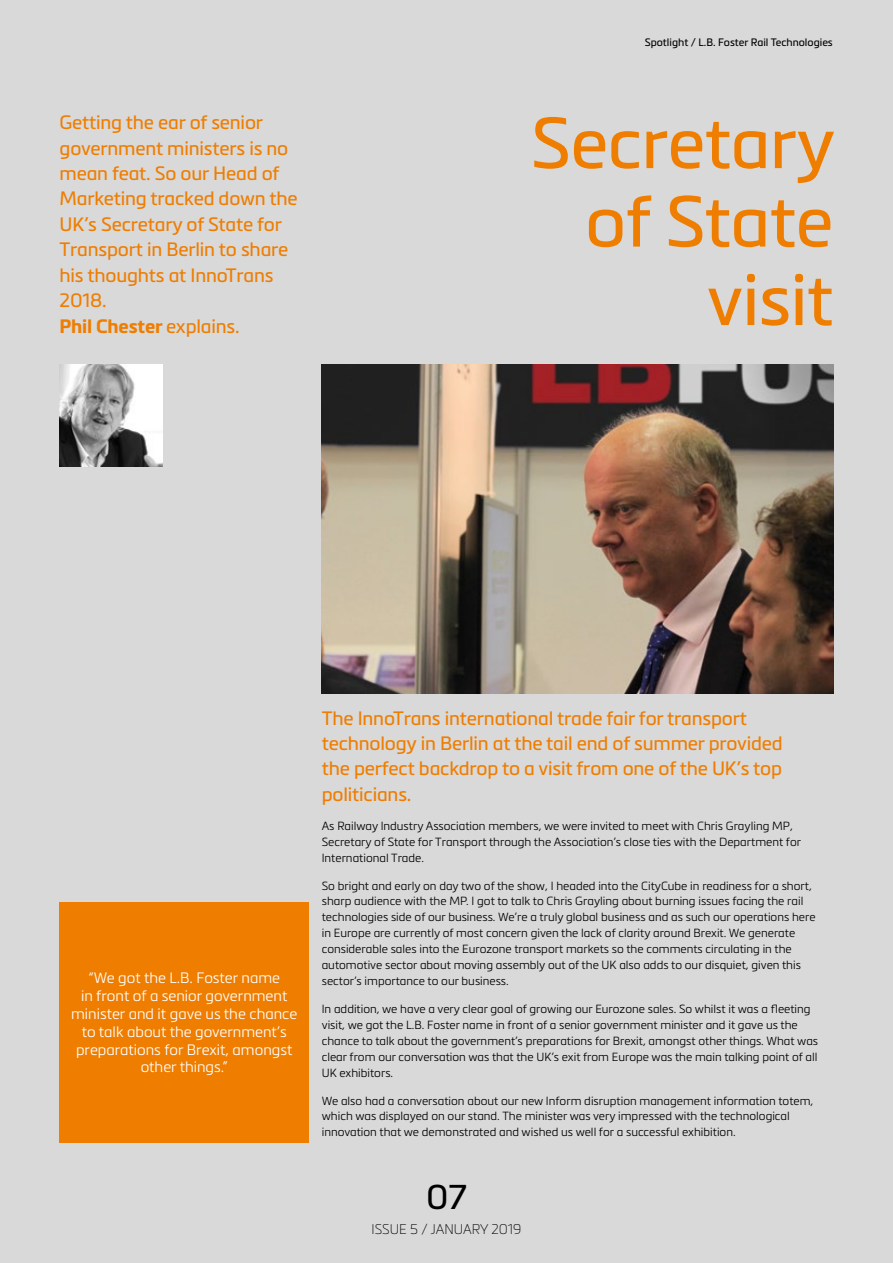
<style>
.page{position:relative;width:893px;height:1263px;background:#d9d9d9}
.page>*{position:absolute;margin:0;border:0;box-sizing:border-box;transform-origin:0 0}
.t1{font:71.1px/78.4px "Metronic Pro";letter-spacing:-.01em;color:#ef7d00;text-align:right}
.t2{font:33.9px "Metronic Pro";color:#000}
.t3{font:19.05px/25.5px "Metronic Pro";letter-spacing:-.01em;color:#ef7d00}
.t4{font:300 14.85px/17.9px "Metronic Pro";color:#fff;text-align:center}
.t5{font:13.8px "Metronic Pro Air";color:#000}
.t6{font:300 11.7px/15.9px "Metronic Pro";color:#000}
.t7{font:10.65px "Metronic Pro";color:#000}
.s1{font-weight:700}
</style>
<div class="page">
<div style="left:59px;top:902px;width:250px;height:241px;background:#ef7d00"></div>
<img style="left:322px;top:364px;width:511px;height:329px">
<img style="left:60px;top:364px;width:102px;height:103px">
<h3 class="t3" style="left:60px;top:109px;width:240px">Getting the ear of senior government ministers is no mean feat. So our Head of<br>Marketing tracked down the<br>UK’s Secretary of State for<br>Transport in Berlin to share his thoughts at InnoTrans<br>2018.<br><span class="s1">Phil Chester</span> explains.</h3>
<p class="t7" style="left:645px;top:35px;width:190px">Spotlight / L.B. Foster Rail Technologies</p>
<h1 class="t1" style="left:531px;top:100px;width:306px">Secretary of State visit</h1>
<p class="t4" style="left:71px;top:968px;width:228px">“We got the L.B. Foster name<br>in front of a senior government minister and it gave us the chance to talk about the government’s preparations for Brexit, amongst other things.”</p>
<h3 class="t3" style="left:322px;top:704px;width:463px">The InnoTrans international trade fair for transport technology in Berlin at the tail end of summer provided the perfect backdrop to a visit from one of the UK’s top politicians.</h3>
<p class="t6" style="left:322px;top:817px;width:481px">As Railway Industry Association members, we were invited to meet with Chris Grayling MP,<br>Secretary of State for Transport through the Association’s close ties with the Department for<br>International Trade.</p>
<p class="t6" style="left:322px;top:877px;width:495px">So bright and early on day two of the show, I headed into the CityCube in readiness for a short, sharp audience with the MP. I got to talk to Chris Grayling about burning issues facing the rail technologies side of our business. We’re a truly global business and as such our operations here in Europe are currently of most concern given the lack of clarity around Brexit. We generate considerable sales into the Eurozone transport markets so the comments circulating in the automotive sector about moving assembly out of the UK also adds to our disquiet, given this sector’s importance to our business.</p>
<p class="t6" style="left:322px;top:1000px;width:498px">In addition, we have a very clear goal of growing our Eurozone sales. So whilst it was a fleeting visit, we got the L.B. Foster name in front of a senior government minister and it gave us the chance to talk about the government’s preparations for Brexit, amongst other things. What was clear from our conversation was that the UK’s exit from Europe was the main talking point of all UK exhibitors.</p>
<p class="t6" style="left:322px;top:1092px;width:493px">We also had a conversation about our new Inform disruption management information totem, which was displayed on our stand. The minister was very impressed with the technological innovation that we demonstrated and wished us well for a successful exhibition.</p>
<h2 class="t2" style="left:426px;top:1172px;width:42px">07</h2>
<p class="t5" style="left:372px;top:1220px;width:151px">ISSUE 5 / JANUARY 2019</p>
</div>
